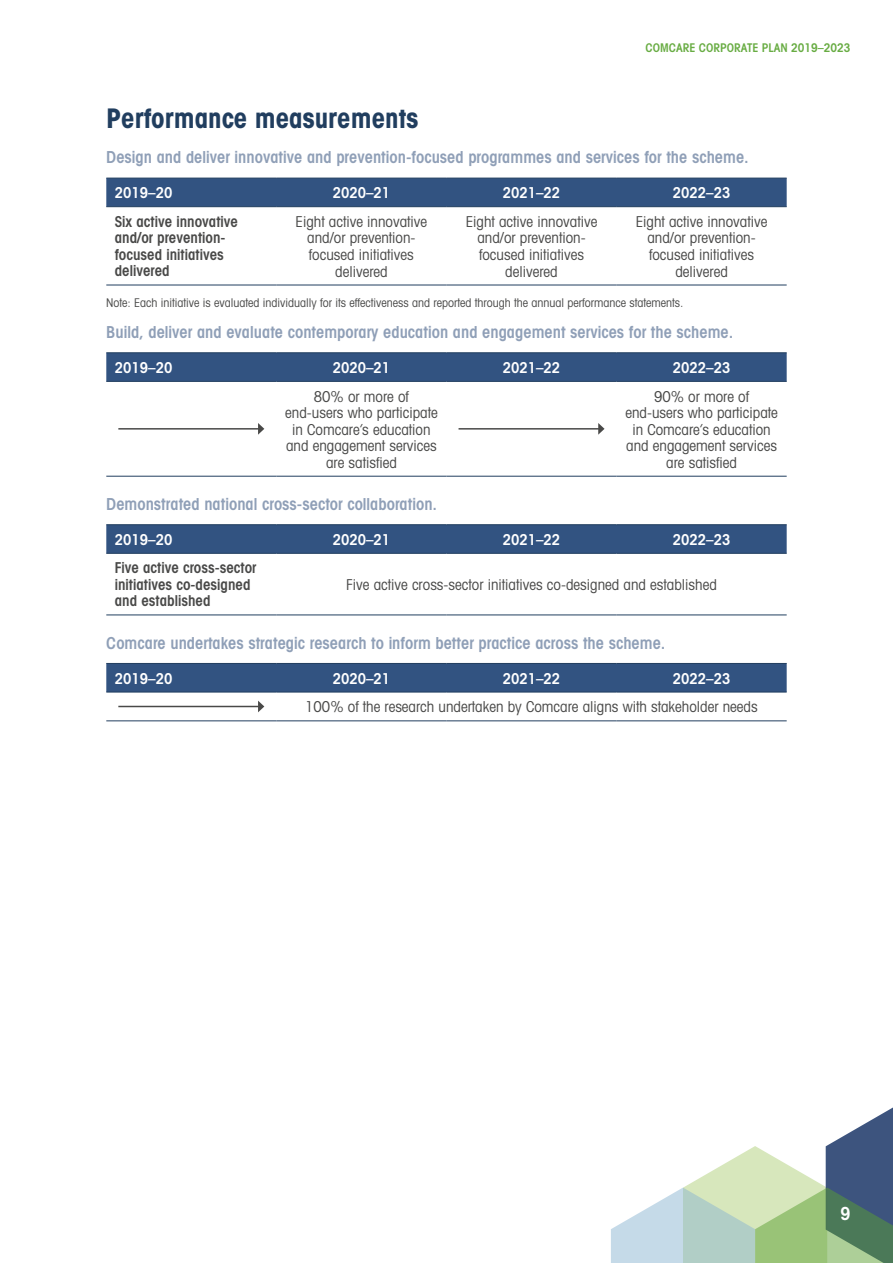
<style>
.page{position:relative;width:893px;height:1263px;background:#fff}
.page>*{position:absolute;margin:0;border:0;box-sizing:border-box;transform-origin:0 0}
.Heading_1{font:700 condensed 27px "Avant Garde";color:#213e5f}
.t1{font:600 condensed 18px "Avant Garde";color:#fff}
.Table_intro_text{font:600 condensed 16.5px "Avant Garde";color:#8f9fb7}
.TText{font:condensed 15px/16.5px "Avant Garde";color:#494948;text-align:center}
.TText-2{font:600 condensed 15px/16.5px "Avant Garde";color:#494948}
.TText-3{font:600 condensed 15px "Avant Garde";color:#fff}
.Footnote_no{font:condensed 12px "Avant Garde";color:#494948}
.t2{font:600 condensed 12px "Avant Garde";color:#68ac43}
</style>
<div class="page">
<svg style="left:611px;top:1107px;width:282px;height:156px"></svg>
<div style="left:106px;top:179px;width:681px;height:27px;background:#325381"></div>
<hr style="left:106px;top:178px;width:170px;height:1px;background:#213e5f">
<hr style="left:276px;top:178px;width:170px;height:1px;background:#213e5f">
<hr style="left:446px;top:178px;width:171px;height:1px;background:#213e5f">
<hr style="left:617px;top:178px;width:170px;height:1px;background:#213e5f">
<hr style="left:106px;top:206px;width:170px;height:1px;background:#213e5f">
<hr style="left:276px;top:206px;width:170px;height:1px;background:#213e5f">
<hr style="left:446px;top:206px;width:171px;height:1px;background:#213e5f">
<hr style="left:617px;top:206px;width:170px;height:1px;background:#213e5f">
<hr style="left:106px;top:285px;width:170px;height:1px;background:#213e5f">
<hr style="left:276px;top:285px;width:170px;height:1px;background:#213e5f">
<hr style="left:446px;top:285px;width:171px;height:1px;background:#213e5f">
<hr style="left:617px;top:285px;width:170px;height:1px;background:#213e5f">
<div style="left:106px;top:353px;width:681px;height:28px;background:#325381"></div>
<hr style="left:106px;top:352px;width:170px;height:1px;background:#213e5f">
<hr style="left:276px;top:352px;width:170px;height:1px;background:#213e5f">
<hr style="left:446px;top:352px;width:171px;height:1px;background:#213e5f">
<hr style="left:617px;top:352px;width:170px;height:1px;background:#213e5f">
<hr style="left:106px;top:381px;width:170px;height:1px;background:#213e5f">
<hr style="left:276px;top:381px;width:170px;height:1px;background:#213e5f">
<hr style="left:446px;top:381px;width:171px;height:1px;background:#213e5f">
<hr style="left:617px;top:381px;width:170px;height:1px;background:#213e5f">
<hr style="left:106px;top:476px;width:170px;height:1px;background:#213e5f">
<hr style="left:276px;top:476px;width:170px;height:1px;background:#213e5f">
<hr style="left:446px;top:476px;width:171px;height:1px;background:#213e5f">
<hr style="left:617px;top:476px;width:170px;height:1px;background:#213e5f">
<hr style="left:118px;top:428px;width:141px;height:2px;background:#494948">
<svg style="left:258px;top:423px;width:6px;height:12px"></svg>
<hr style="left:459px;top:428px;width:140px;height:2px;background:#494948">
<svg style="left:598px;top:423px;width:6px;height:12px"></svg>
<div style="left:106px;top:525px;width:681px;height:28px;background:#325381"></div>
<hr style="left:106px;top:524px;width:170px;height:1px;background:#213e5f">
<hr style="left:276px;top:524px;width:170px;height:1px;background:#213e5f">
<hr style="left:446px;top:524px;width:171px;height:1px;background:#213e5f">
<hr style="left:617px;top:524px;width:170px;height:1px;background:#213e5f">
<hr style="left:106px;top:553px;width:170px;height:1px;background:#213e5f">
<hr style="left:276px;top:553px;width:170px;height:1px;background:#213e5f">
<hr style="left:446px;top:553px;width:171px;height:1px;background:#213e5f">
<hr style="left:617px;top:553px;width:170px;height:1px;background:#213e5f">
<hr style="left:106px;top:614px;width:170px;height:1px;background:#213e5f">
<hr style="left:276px;top:614px;width:170px;height:1px;background:#213e5f">
<hr style="left:446px;top:614px;width:171px;height:1px;background:#213e5f">
<hr style="left:617px;top:614px;width:170px;height:1px;background:#213e5f">
<div style="left:106px;top:664px;width:681px;height:28px;background:#325381"></div>
<hr style="left:106px;top:663px;width:170px;height:1px;background:#213e5f">
<hr style="left:276px;top:663px;width:170px;height:1px;background:#213e5f">
<hr style="left:446px;top:663px;width:171px;height:1px;background:#213e5f">
<hr style="left:617px;top:663px;width:170px;height:1px;background:#213e5f">
<hr style="left:106px;top:692px;width:170px;height:1px;background:#213e5f">
<hr style="left:276px;top:692px;width:170px;height:1px;background:#213e5f">
<hr style="left:446px;top:692px;width:171px;height:1px;background:#213e5f">
<hr style="left:617px;top:692px;width:170px;height:1px;background:#213e5f">
<hr style="left:106px;top:720px;width:170px;height:1px;background:#213e5f">
<hr style="left:276px;top:720px;width:170px;height:1px;background:#213e5f">
<hr style="left:446px;top:720px;width:171px;height:1px;background:#213e5f">
<hr style="left:617px;top:720px;width:170px;height:1px;background:#213e5f">
<hr style="left:118px;top:706px;width:141px;height:1px;background:#494948">
<svg style="left:258px;top:701px;width:6px;height:11px"></svg>
<p class="t2" style="left:645px;top:40px;width:206px">COMCARE CORPORATE PLAN 2019–2023</p>
<h2 class="Heading_1" style="left:106px;top:101px;width:313px">Performance measurements</h2>
<p class="Table_intro_text" style="left:106px;top:147px;width:644px">Design and deliver innovative and prevention-focused programmes and services for the scheme.</p>
<p class="TText-3" style="left:115px;top:184px;width:59px">2019–20</p>
<p class="TText-3" style="left:333px;top:184px;width:59px">2020–21</p>
<p class="TText-3" style="left:503px;top:184px;width:59px">2021–22</p>
<p class="TText-3" style="left:673px;top:184px;width:59px">2022–23</p>
<p class="TText-2" style="left:115px;top:213px;width:125px">Six active innovative and/or prevention&shy;focused initiatives delivered</p>
<p class="TText" style="left:296px;top:213px;width:133px">Eight active innovative and/or prevention&shy;focused initiatives delivered</p>
<p class="TText" style="left:466px;top:213px;width:133px">Eight active innovative and/or prevention&shy;focused initiatives delivered</p>
<p class="TText" style="left:636px;top:213px;width:133px">Eight active innovative and/or prevention&shy;focused initiatives delivered</p>
<p class="Footnote_no" style="left:106px;top:295px;width:579px">Note: Each initiative is evaluated individually for its effectiveness and reported through the annual performance statements.</p>
<p class="Table_intro_text" style="left:106px;top:322px;width:628px">Build, deliver and evaluate contemporary education and engagement services for the scheme.</p>
<p class="TText-3" style="left:115px;top:358px;width:59px">2019–20</p>
<p class="TText-3" style="left:333px;top:358px;width:59px">2020–21</p>
<p class="TText-3" style="left:503px;top:358px;width:59px">2021–22</p>
<p class="TText-3" style="left:673px;top:358px;width:59px">2022–23</p>
<p class="TText" style="left:285px;top:388px;width:154px">80% or more of end‑users who participate in Comcare’s education and engagement services are satisfied</p>
<p class="TText" style="left:625px;top:388px;width:154px">90% or more of end‑users who participate in Comcare’s education and engagement services are satisfied</p>
<p class="Table_intro_text" style="left:106px;top:494px;width:332px">Demonstrated national cross-sector collaboration.</p>
<p class="TText-3" style="left:115px;top:530px;width:59px">2019–20</p>
<p class="TText-3" style="left:333px;top:530px;width:59px">2020–21</p>
<p class="TText-3" style="left:503px;top:530px;width:59px">2021–22</p>
<p class="TText-3" style="left:673px;top:530px;width:59px">2022–23</p>
<p class="TText-2" style="left:115px;top:560px;width:143px">Five active cross-sector initiatives co-designed and established</p>
<p class="TText" style="left:346px;top:576px;width:372px">Five active cross-sector initiatives co-designed and established</p>
<p class="Table_intro_text" style="left:106px;top:632px;width:561px">Comcare undertakes strategic research to inform better practice across the scheme.</p>
<p class="TText-3" style="left:115px;top:669px;width:59px">2019–20</p>
<p class="TText-3" style="left:333px;top:669px;width:59px">2020–21</p>
<p class="TText-3" style="left:503px;top:669px;width:59px">2021–22</p>
<p class="TText-3" style="left:673px;top:669px;width:59px">2022–23</p>
<p class="TText" style="left:305px;top:698px;width:454px">100% of the research undertaken by Comcare aligns with stakeholder needs</p>
<p class="t1" style="left:840px;top:1203px;width:12px">9</p>
</div>
